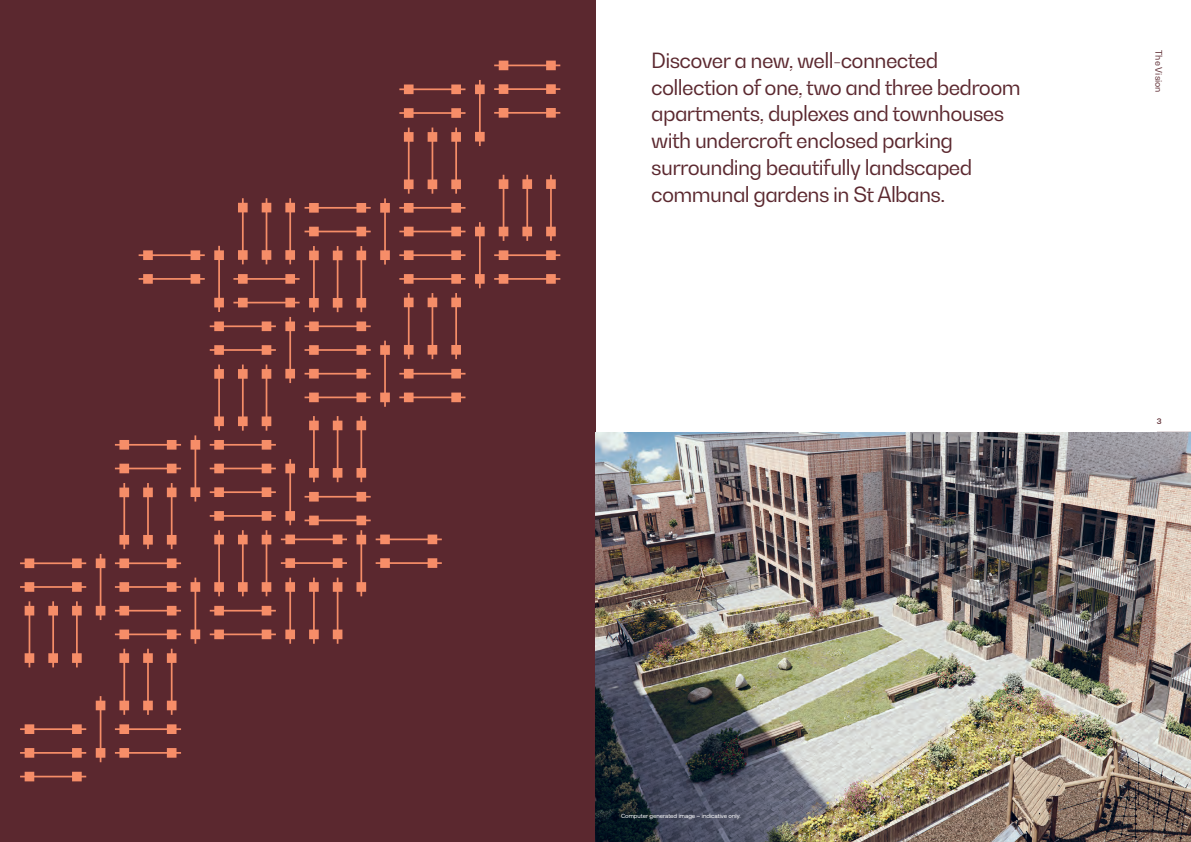
<style>
.page{position:relative;width:1191px;height:842px;background:#fff}
.page>*{position:absolute;margin:0;border:0;box-sizing:border-box;transform-origin:0 0}
.t1{font:20.8px/26.8px "Bw Gradual";letter-spacing:-.03em;color:#5b282f}
.t2{font:9px "Bw Gradual";color:#5b282f}
.t3{font:500 8px "Aeonik";color:#5b282f}
.t4{font:6px "Aeonik";color:#fff}
</style>
<div class="page">
<div style="left:0;top:0;width:595px;height:842px;background:#5b282f"></div>
<img style="left:596px;top:432px;width:595px;height:410px">
<svg style="left:20px;top:724px;width:66px;height:10px"></svg>
<svg style="left:20px;top:748px;width:66px;height:10px"></svg>
<svg style="left:20px;top:772px;width:66px;height:9px"></svg>
<svg style="left:115px;top:724px;width:66px;height:10px"></svg>
<svg style="left:115px;top:748px;width:66px;height:10px"></svg>
<svg style="left:20px;top:558px;width:66px;height:10px"></svg>
<svg style="left:20px;top:582px;width:66px;height:10px"></svg>
<svg style="left:96px;top:696px;width:9px;height:66px"></svg>
<svg style="left:399px;top:108px;width:66px;height:10px"></svg>
<svg style="left:399px;top:84px;width:66px;height:10px"></svg>
<svg style="left:546px;top:175px;width:10px;height:66px"></svg>
<svg style="left:499px;top:175px;width:9px;height:66px"></svg>
<svg style="left:522px;top:175px;width:10px;height:66px"></svg>
<svg style="left:494px;top:108px;width:66px;height:10px"></svg>
<svg style="left:494px;top:84px;width:66px;height:10px"></svg>
<svg style="left:494px;top:61px;width:66px;height:9px"></svg>
<svg style="left:494px;top:274px;width:66px;height:10px"></svg>
<svg style="left:494px;top:250px;width:66px;height:10px"></svg>
<svg style="left:72px;top:601px;width:10px;height:66px"></svg>
<svg style="left:25px;top:601px;width:9px;height:66px"></svg>
<svg style="left:48px;top:601px;width:10px;height:66px"></svg>
<svg style="left:475px;top:80px;width:9px;height:66px"></svg>
<svg style="left:475px;top:222px;width:9px;height:66px"></svg>
<svg style="left:115px;top:128px;width:350px;height:587px"></svg>
<svg style="left:96px;top:554px;width:9px;height:66px"></svg>
<p class="t1" style="left:651px;top:46px;width:371px">Discover a new, well-connected collection of one, two and three bedroom apartments, duplexes and townhouses with undercroft enclosed parking surrounding beautifully landscaped communal gardens in St Albans.</p>
<p class="t2" style="left:1164px;top:50px;width:44px;rotate:90deg">The Vision</p>
<p class="t4" style="left:621px;top:812px;width:121px">Computer generated image – indicative only.</p>
<p class="t3" style="left:1157px;top:416px;width:6px">3</p>
</div>
